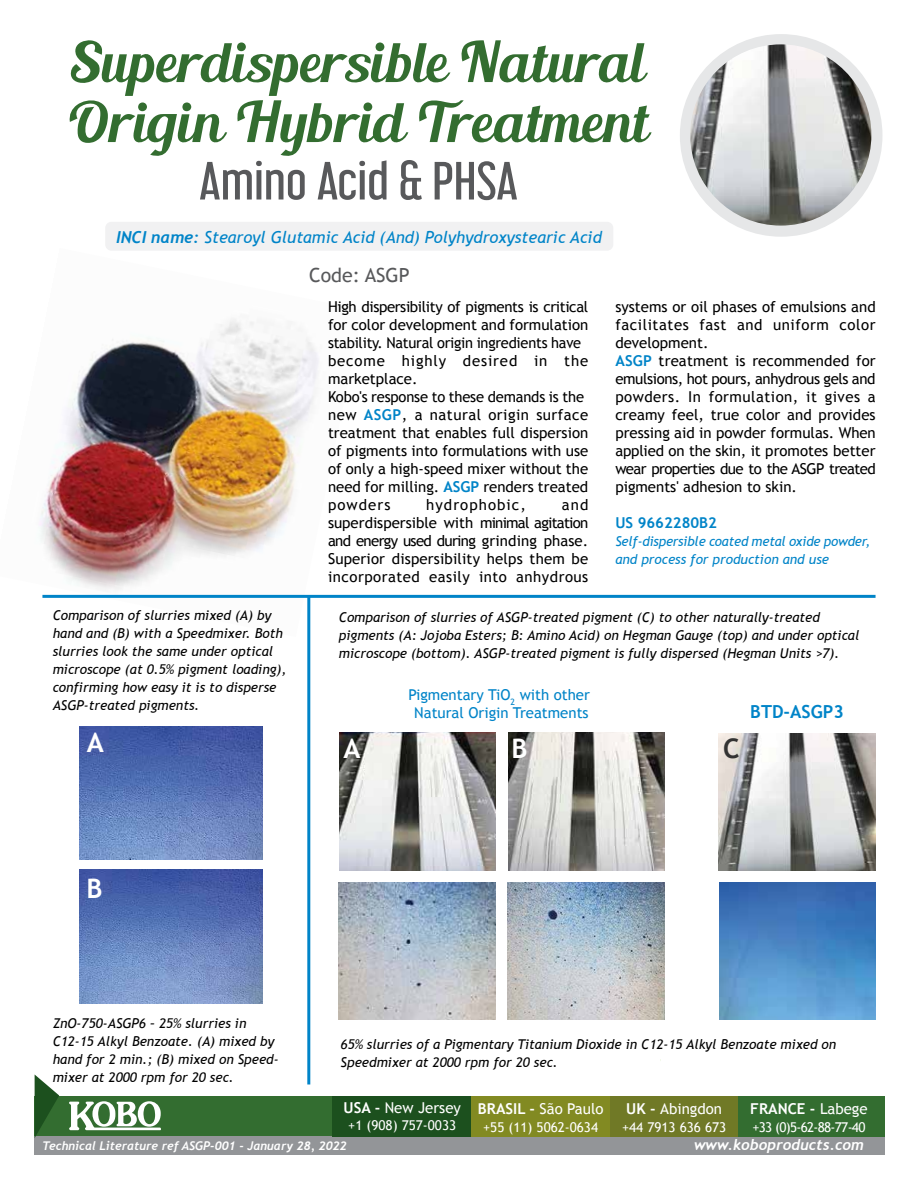
<style>
.page{position:relative;width:918px;height:1188px;background:#fff}
.page>*{position:absolute;margin:0;border:0;box-sizing:border-box;transform-origin:0 0}
.t1{font:55.5px/60px "Blenda Script";letter-spacing:.005em;color:#336d30}
.t2{font:48px "Libel Suit Rg";letter-spacing:-.005em;color:#58595b;scale:1.15 1}
.t3{font:700 27px "Trebuchet MS";color:#fff}
.t4{font:700 27px "Trebuchet MS";color:#333}
.t5{font:19.5px "Trebuchet MS";color:#58595b}
.t6{font:700 18px "Trebuchet MS";color:#0084c8}
.t7{font:italic 16.5px "Trebuchet MS";color:#0084c8}
.t8{font:15px/18px "Trebuchet MS";color:#000}
.t9{font:15px/18px "Trebuchet MS";color:#0084c8;text-align:center}
.t10{font:15px "Trebuchet MS";color:#fff}
.t11{font:italic 700 15px "Trebuchet";color:#fff}
.t12{font:700 15px "Trebuchet MS";color:#fff}
.t13{font:15px "Trebuchet MS";letter-spacing:.07em;color:#000}
.t14{font:700 15px "Trebuchet MS";color:#0084c8}
.t15{font:italic 13.5px/18px "Trebuchet MS";color:#000}
.t16{font:italic 13.5px/18px "Trebuchet MS";letter-spacing:-.01em;color:#0084c8}
.t17{font:13.5px "Trebuchet MS";color:#fff}
.t18{font:italic 700 12px "Trebuchet";color:#fff}
.s1{font-family:"Trebuchet";font-weight:700}
.s2{font-weight:700;color:#0084c8}
.s3{font-weight:700}
.s4{font-weight:400}
</style>
<div class="page">
<img style="left:39px;top:319px;width:324px;height:318px">
<div style="left:680px;top:34px;width:202px;height:203px;background:#e6e7e8;border-radius:50%"></div>
<img style="left:690px;top:44px;width:181px;height:182px;border-radius:91px">
<div style="left:105px;top:222px;width:508px;height:29px;background:#f1f1f2;border-radius:6px"></div>
<div style="left:35px;top:1096px;width:850px;height:59px;background:#336d30"></div>
<div style="left:35px;top:1136px;width:850px;height:19px;background:#939598"></div>
<svg style="left:35px;top:1075px;width:24px;height:62px"></svg>
<div style="left:471px;top:1096px;width:139px;height:40px;background:#828a22"></div>
<div style="left:610px;top:1096px;width:129px;height:40px;background:#707926"></div>
<div style="left:333px;top:1096px;width:138px;height:40px;background:#1c501e"></div>
<svg style="left:69px;top:1101px;width:92px;height:29px"></svg>
<hr style="left:42px;top:595px;width:834px;height:3px;background:#0084c8">
<hr style="left:307px;top:596px;width:3px;height:489px;background:#0084c8">
<img style="left:79px;top:726px;width:184px;height:134px">
<img style="left:79px;top:870px;width:184px;height:133px">
<img style="left:719px;top:883px;width:157px;height:137px">
<img style="left:339px;top:733px;width:157px;height:137px">
<img style="left:339px;top:883px;width:157px;height:137px">
<img style="left:508px;top:733px;width:157px;height:137px">
<img style="left:508px;top:882px;width:157px;height:138px">
<img style="left:719px;top:733px;width:157px;height:137px">
<h1 class="t1" style="left:67px;top:36px;width:582px">Superdispersible Natural<br>Origin Hybrid Treatment</h1>
<h2 class="t2" style="left:199px;top:142px;width:279px">Amino Acid &amp; PHSA</h2>
<p class="t7" style="left:116px;top:228px;width:487px"><span class="s1">INCI name:</span> Stearoyl Glutamic Acid (And) Polyhydroxystearic Acid</p>
<p class="t15" style="left:53px;top:607px;width:235px">Comparison of slurries mixed (A) by hand and (B) with a Speedmixer. Both slurries look the same under optical microscope (at 0.5% pigment loading), confirming how easy it is to disperse ASGP-treated pigments.</p>
<h3 class="t3" style="left:87px;top:726px;width:19px">A</h3>
<h3 class="t5" style="left:309px;top:263px;width:102px">Code: ASGP</h3>
<p class="t8" style="left:328px;top:298px;width:262px">High dispersibility of pigments is critical for color development and formulation stability. Natural origin ingredients have become highly desired in the marketplace.<br>Kobo's response to these demands is the new <span class="s2">ASGP</span>, a natural origin surface treatment that enables full dispersion of pigments into formulations with use of only a high-speed mixer without the need for milling. <span class="s2">ASGP</span> renders treated powders</p>
<p class="t8" style="left:328px;top:496px;width:262px;text-align:justify;text-indent:234px">and superdispersible with minimal agitation and energy used during grinding phase.<br>Superior dispersibility helps them be incorporated easily into anhydrous</p>
<p class="t13" style="left:426px;top:496px;width:101px">hydrophobic,</p>
<p class="t8" style="left:615px;top:298px;width:262px">systems or oil phases of emulsions and facilitates fast and uniform color development.<br><span class="s2">ASGP</span> treatment is recommended for emulsions, hot pours, anhydrous gels and powders. In formulation, it gives a creamy feel, true color and provides pressing aid in powder formulas. When applied on the skin, it promotes better wear properties due to the ASGP treated pigments' adhesion to skin.</p>
<p class="t14" style="left:615px;top:513px;width:103px">US 9662280B2</p>
<p class="t16" style="left:615px;top:533px;width:256px">Self-dispersible coated metal oxide powder, and process for production and use</p>
<p class="t15" style="left:339px;top:609px;width:522px">Comparison of slurries of ASGP-treated pigment (C) to other naturally-treated pigments (A: Jojoba Esters; B: Amino Acid) on Hegman Gauge (top) and under optical microscope (bottom). ASGP-treated pigment is fully dispersed (Hegman Units &gt;7).</p>
<p class="t9" style="left:408px;top:686px;width:183px">Pigmentary TiO<sub>2</sub> with other<br>Natural Origin Treatments</p>
<p class="t6" style="left:750px;top:700px;width:95px">BTD-ASGP3</p>
<h3 class="t3" style="left:343px;top:731px;width:19px">A</h3>
<h3 class="t3" style="left:512px;top:731px;width:18px">B</h3>
<h3 class="t4" style="left:723px;top:731px;width:18px">C</h3>
<h3 class="t3" style="left:87px;top:872px;width:18px">B</h3>
<p class="t15" style="left:53px;top:1014px;width:228px">ZnO-750-ASGP6 – 25% slurries in<br>C12-15 Alkyl Benzoate. (A) mixed by hand for 2 min.; (B) mixed on Speed&shy;mixer at 2000 rpm for 20 sec.</p>
<p class="t15" style="left:341px;top:1036px;width:497px">65% slurries of a Pigmentary Titanium Dioxide in C12-15 Alkyl Benzoate mixed on<br>Speedmixer at 2000 rpm for 20 sec.</p>
<p class="t10" style="left:344px;top:1099px;width:119px"><span class="s3">USA -</span> New Jersey</p>
<p class="t17" style="left:348px;top:1117px;width:109px">+1 (908) 757-0033</p>
<p class="t10" style="left:478px;top:1100px;width:127px"><span class="s3">BRASIL -</span> São Paulo</p>
<p class="t17" style="left:483px;top:1119px;width:116px">+55 (11) 5062-0634</p>
<p class="t10" style="left:626px;top:1100px;width:97px"><span class="s3">UK -</span> Abingdon</p>
<p class="t17" style="left:622px;top:1119px;width:106px">+44 7913 636 673</p>
<p class="t12" style="left:750px;top:1100px;width:119px">FRANCE - <span class="s4">Labege</span></p>
<p class="t17" style="left:753px;top:1119px;width:114px">+33 (0)5-62-88-77-40</p>
<p class="t18" style="left:42px;top:1138px;width:306px">Technical Literature ref ASGP-001 - January 28, 2022</p>
<p class="t11" style="left:694px;top:1136px;width:171px">www.koboproducts.com</p>
</div>
